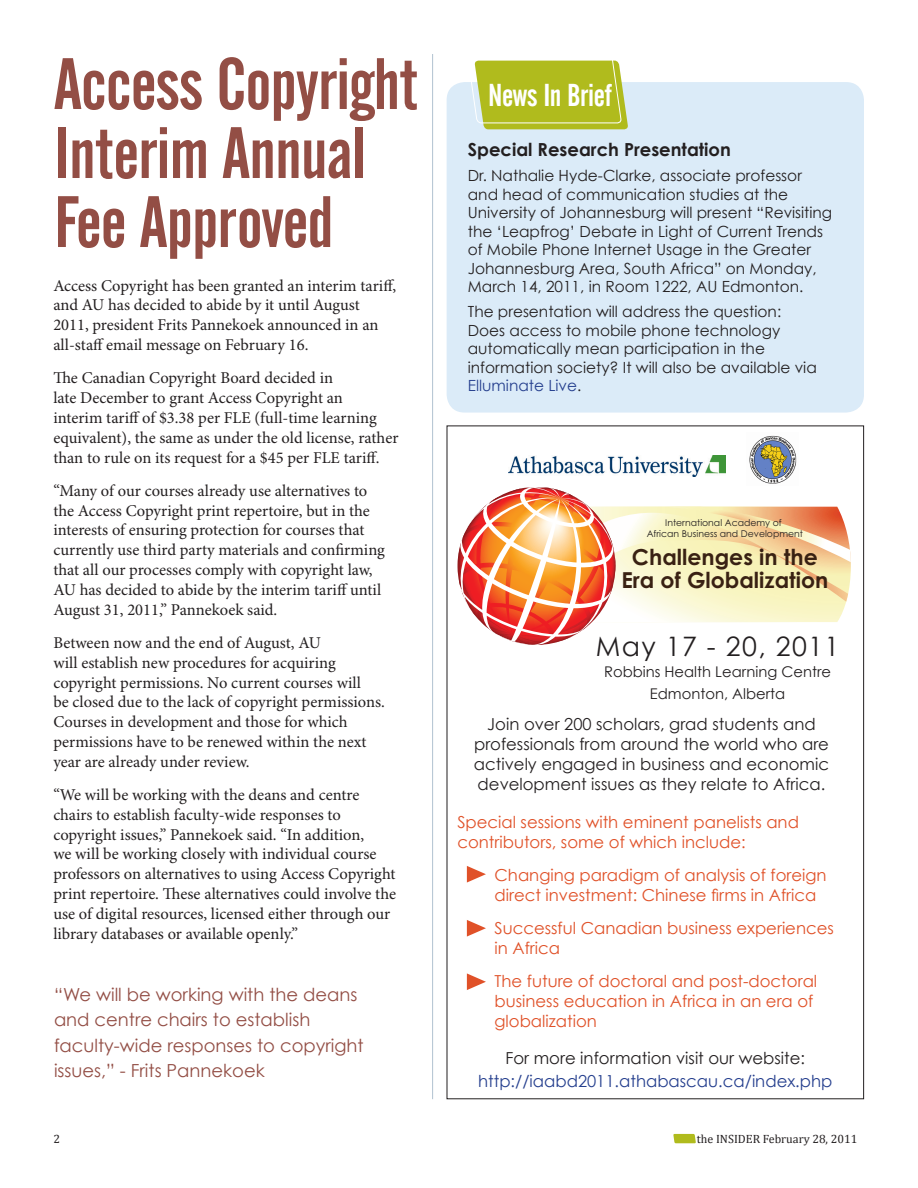
<style>
.page{position:relative;width:918px;height:1188px;background:#fff}
.page>*{position:absolute;margin:0;border:0;box-sizing:border-box;transform-origin:0 0}
.Headline{font:72px/69px "Alternate Gothic No 2 BT";letter-spacing:-.01em;color:#934e45}
.Headline-2{font:31.35px "Alternate Gothic No 2 BT";letter-spacing:-.01em;color:#fff}
.t1{font:26.85px "Century Gothic";letter-spacing:.05em;color:#231f20}
.t2{font:700 22.05px/22.8px "Century Gothic";color:#392113;text-align:center}
.t3{font:18px/25.5px "Century Gothic";color:#934e45}
.t4{font:700 18px "Century Gothic";color:#231f20}
.t5{font:16.5px/19.8px "Minion Pro";color:#231f20}
.t6{font:16.5px/19.8px "Century Gothic";color:#e05128}
.t7{font:16.5px/19.8px "Century Gothic";color:#231f20;text-align:center}
.t8{font:16.5px "Century Gothic";color:#253f8e}
.t9{font:15.3px/18.5px "Century Gothic";color:#231f20}
.t10{font:14.7px "Century Gothic";color:#231f20}
.t11{font:12px "Cambria";color:#231f20}
.t12{font:9.3px/11.2px "Century Gothic";color:#231f20;text-align:center}
.s1{color:#253f8e}
</style>
<div class="page">
<svg style="left:673px;top:1134px;width:23px;height:9px"></svg>
<hr style="left:432px;top:54px;width:1px;height:1045px;background:#b9c8d5">
<div style="left:447px;top:82px;width:417px;height:331px;background:#dbebf8;border-radius:18px"></div>
<svg style="left:471px;top:60px;width:157px;height:69px;background:#b6c135"></svg>
<svg style="left:458px;top:487px;width:393px;height:158px"></svg>
<img style="left:508px;top:455px;width:217px;height:21px">
<img style="left:749px;top:435px;width:48px;height:49px">
<svg style="left:467px;top:866px;width:19px;height:17px"></svg>
<svg style="left:467px;top:973px;width:19px;height:17px"></svg>
<svg style="left:467px;top:920px;width:19px;height:17px"></svg>
<p class="Headline" style="left:54px;top:50px;width:366px">Access Copyright<br>Interim Annual<br>Fee Approved</p>
<p class="t5" style="left:53px;top:276px;width:344px">Access Copyright has been granted an interim tariff, and AU has decided to abide by it until August 2011, president Frits Pannekoek announced in an all-staff email message on February 16.</p>
<p class="t5" style="left:53px;top:369px;width:347px">The Canadian Copyright Board decided in<br>late December to grant Access Copyright an<br>interim tariff of $3.38 per FLE (full-time learning equivalent), the same as under the old license, rather than to rule on its request for a $45 per FLE tariff.</p>
<p class="t5" style="left:53px;top:481px;width:333px">“Many of our courses already use alternatives to the Access Copyright print repertoire, but in the interests of ensuring protection for courses that currently use third party materials and confirming that all our processes comply with copyright law, AU has decided to abide by the interim tariff until August 31, 2011,” Pannekoek said.</p>
<p class="t5" style="left:53px;top:633px;width:333px">Between now and the end of August, AU<br>will establish new procedures for acquiring copyright permissions. No current courses will<br>be closed due to the lack of copyright permissions.<br>Courses in development and those for which permissions have to be renewed within the next year are already under review.</p>
<p class="t5" style="left:53px;top:786px;width:344px">“We will be working with the deans and centre chairs to establish faculty-wide responses to copyright issues,” Pannekoek said. “In addition,<br>we will be working closely with individual course professors on alternatives to using Access Copyright print repertoire. These alternatives could involve the use of digital resources, licensed either through our library databases or available openly.”</p>
<p class="t3" style="left:54px;top:981px;width:311px">“We will be working with the deans and centre chairs to establish faculty-wide responses to copyright issues,” - Frits Pannekoek</p>
<p class="Headline-2" style="left:488px;top:77px;width:126px">News In Brief</p>
<p class="t4" style="left:468px;top:138px;width:265px">Special Research Presentation</p>
<p class="t9" style="left:468px;top:166px;width:366px">Dr. Nathalie Hyde-Clarke, associate professor and head of communication studies at the University of Johannesburg will present “Revisiting the ‘Leapfrog’ Debate in Light of Current Trends of Mobile Phone Internet Usage in the Greater Johannesburg Area, South Africa” on Monday, March 14, 2011, in Room 1222, AU Edmonton.</p>
<p class="t9" style="left:468px;top:302px;width:351px">The presentation will address the question:<br>Does access to mobile phone technology automatically mean participation in the information society? It will also be available via <span class="s1">Elluminate Live</span>.</p>
<p class="t12" style="left:647px;top:517px;width:158px">International Academy of<br>African Business and Development</p>
<p class="t2" style="left:621px;top:546px;width:209px">Challenges in the<br>Era of Globalization</p>
<p class="t1" style="left:596px;top:630px;width:245px">May 17 - 20, 2011</p>
<p class="t10" style="left:604px;top:663px;width:228px">Robbins Health Learning Centre</p>
<p class="t10" style="left:650px;top:685px;width:137px">Edmonton, Alberta</p>
<p class="t7" style="left:474px;top:714px;width:357px">Join over 200 scholars, grad students and professionals from around the world who are actively engaged in business and economic development issues as they relate to Africa.</p>
<p class="t6" style="left:457px;top:812px;width:343px">Special sessions with eminent panelists and contributors, some of which include:</p>
<p class="t6" style="left:495px;top:865px;width:334px">Changing paradigm of analysis of foreign direct investment: Chinese firms in Africa</p>
<p class="t6" style="left:495px;top:918px;width:341px">Successful Canadian business experiences in Africa</p>
<p class="t6" style="left:495px;top:971px;width:324px">The future of doctoral and post-doctoral business education in Africa in an era of globalization</p>
<p class="t7" style="left:506px;top:1048px;width:301px">For more information visit our website:</p>
<p class="t8" style="left:478px;top:1071px;width:356px">http://iaabd2011.athabascau.ca/index.php</p>
<p class="t11" style="left:53px;top:1132px;width:8px">2</p>
<p class="t11" style="left:697px;top:1132px;width:162px">the INSIDER February 28, 2011</p>
</div>
